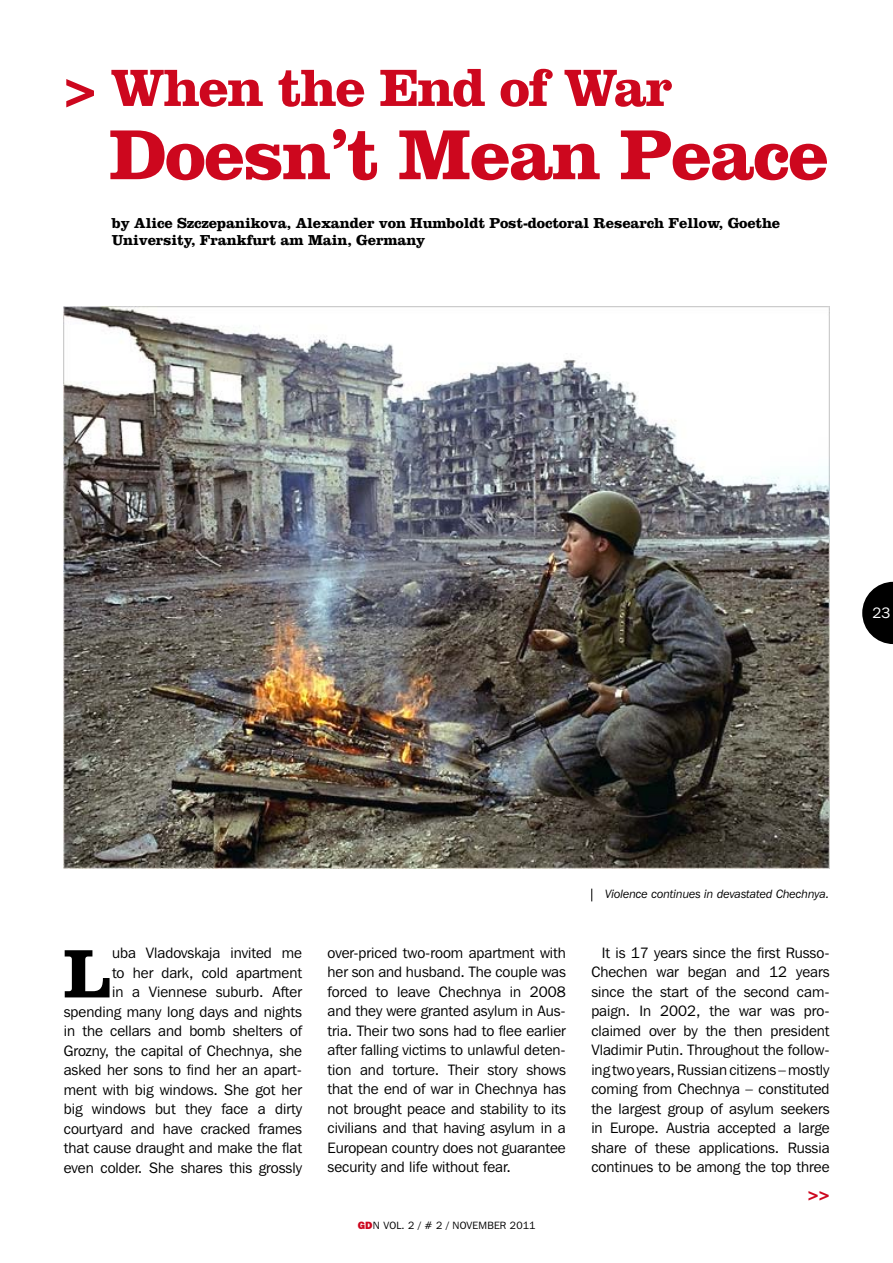
<style>
.page{position:relative;width:893px;height:1263px;background:#fff}
.page>*{position:absolute;margin:0;border:0;box-sizing:border-box;transform-origin:0 0}
.t1{font:700 73.5px "Clarendon";letter-spacing:-.025em;color:#cd071e}
.t2{font:700 71.25px "Clarendon";color:#000}
.t3{font:700 54.45px "Clarendon";letter-spacing:-.025em;color:#cd071e}
.t4{font:700 18px "Clarendon";color:#cd071e}
.t5{font:15px/19.5px "Franklin Gothic IT Cby BT";color:#000;text-align:justify}
.t6{font:700 15px/16.5px "Clarendon";letter-spacing:-.01em;color:#000}
.t7{font:15px "Franklin Gothic IT Cby BT";color:#fff}
.t8{font:italic 12px "Franklin Gothic IT Cby BT";color:#000}
.t9{font:10.5px "Franklin Gothic IT Cby BT";letter-spacing:.02em;color:#000}
.s1{font-weight:800;color:#cd071e}
</style>
<div class="page">
<svg style="left:862px;top:582px;width:30px;height:62px"></svg>
<img style="left:64px;top:306px;width:765px;height:563px">
<svg style="left:591px;top:889px;width:1px;height:12px"></svg>
<h3 class="t3" style="left:64px;top:69px;width:610px">&gt; When the End of War</h3>
<h1 class="t1" style="left:109px;top:129px;width:720px">Doesn’t Mean Peace</h1>
<p class="t6" style="left:112px;top:217px;width:670px">by Alice Szczepanikova, Alexander von Humboldt Post-doctoral Research Fellow, Goethe<br>University, Frankfurt am Main, Germany</p>
<p class="t7" style="left:872px;top:607px;width:19px">23</p>
<p class="t8" style="left:605px;top:889px;width:226px">Violence continues in devastated Chechnya.</p>
<p class="t5" style="left:64px;top:945px;width:240px;text-align:right">uba Vladovskaja invited me<br>to her dark, cold apartment<br>in a Viennese suburb. After spending many long days and nights in the cellars and bomb shelters of<br>Grozny, the capital of Chechnya, she asked her sons to find her an apart&shy;ment with big windows. She got her big windows but they face a dirty courtyard and have cracked frames that cause draught and make the flat even colder. She shares this grossly</p>
<p class="t5" style="left:327px;top:944px;width:240px">over-priced two-room apartment with her son and husband. The couple was forced to leave Chechnya in 2008 and they were granted asylum in Aus&shy;tria. Their two sons had to flee earlier after falling victims to unlawful deten&shy;tion and torture. Their story shows that the end of war in Chechnya has not brought peace and stability to its civilians and that having asylum in a European country does not guarantee security and life without fear.</p>
<p class="t5" style="left:591px;top:944px;width:240px;text-indent:11px">It is 17 years since the first Russo-Chechen war began and 12 years since the start of the second cam&shy;paign. In 2002, the war was pro&shy;claimed over by the then president Vladimir Putin. Throughout the follow&shy;ing two years, Russian citizens – mostly coming from Chechnya – constituted the largest group of asylum seekers in Europe. Austria accepted a large share of these applications. Russia continues to be among the top three</p>
<h2 class="t2" style="left:64px;top:949px;width:49px">L</h2>
<p class="t9" style="left:358px;top:1222px;width:179px"><span class="s1">GD</span>N VOL. 2 / # 2 / NOVEMBER 2011</p>
<p class="t4" style="left:808px;top:1188px;width:23px">&gt;&gt;</p>
</div>
